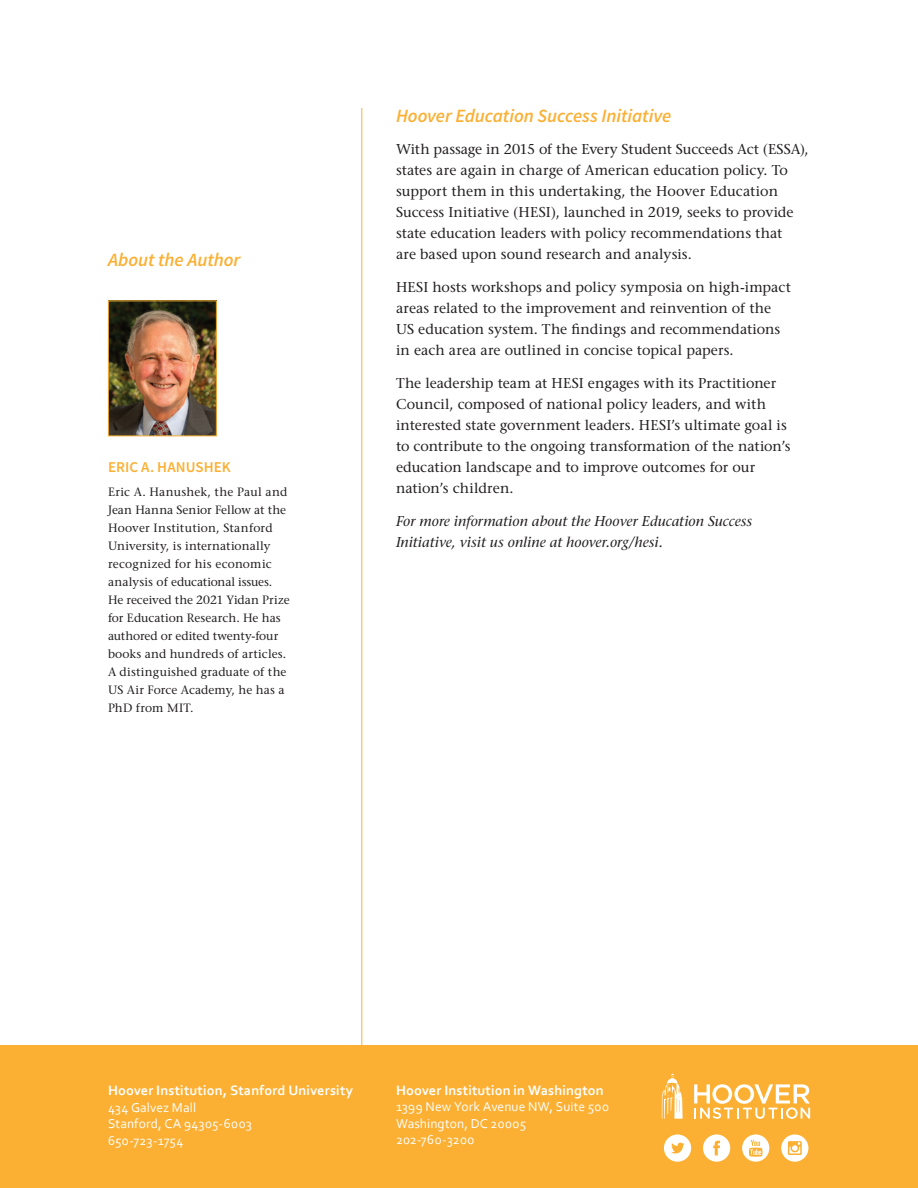
<style>
.page{position:relative;width:918px;height:1188px;background:#fff}
.page>*{position:absolute;margin:0;border:0;box-sizing:border-box;transform-origin:0 0}
.wg_h1{font:italic 600 18.75px "Source Sans Pro";letter-spacing:-.005em;color:#fbb033}
.au_h1{font:italic 600 18.75px "Source Sans Pro";color:#fbb033}
.au_h2{font:600 15px "Source Sans Pro";letter-spacing:.005em;color:#fbb033}
.wg{font:500 14.25px/21px "Stone Serif Std";color:#231f20}
.wg_wURL{font:italic 500 14.25px/21px "Stone Serif Std";letter-spacing:.005em;color:#231f20}
.t1{font:700 14.25px "Corbel";letter-spacing:.01em;color:#fff}
.t2{font:13.5px/16.5px "Corbel";letter-spacing:.01em;color:#fff}
.au{font:500 12px/18px "Stone Serif Std";letter-spacing:.005em;color:#231f20}
</style>
<div class="page">
<div style="left:0;top:1046px;width:918px;height:142px;background:#fbb033"></div>
<svg style="left:662px;top:1073px;width:21px;height:46px"></svg>
<svg style="left:694px;top:1084px;width:116px;height:35px"></svg>
<svg style="left:664px;top:1134px;width:27px;height:28px"></svg>
<svg style="left:703px;top:1134px;width:27px;height:28px"></svg>
<svg style="left:742px;top:1134px;width:27px;height:28px"></svg>
<svg style="left:781px;top:1134px;width:27px;height:28px"></svg>
<hr style="left:361px;top:108px;width:1px;height:938px;background:#fbb033">
<img style="left:110px;top:303px;width:105px;height:131px">
<div style="left:108px;top:301px;width:109px;height:135px;border:1px solid #fbb033"></div>
<p class="au_h1" style="left:108px;top:248px;width:134px">About the Author</p>
<p class="au_h2" style="left:108px;top:457px;width:124px">ERIC A. HANUSHEK</p>
<p class="au" style="left:108px;top:482px;width:183px">Eric A. Hanushek, the Paul and<br>Jean Hanna Senior Fellow at the<br>Hoover Institution, Stanford<br>University, is internationally recognized for his economic analysis of educational issues.<br>He received the 2021 Yidan Prize for Education Research. He has authored or edited twenty-four books and hundreds of articles.<br>A distinguished graduate of the<br>US Air Force Academy, he has a<br>PhD from MIT.</p>
<p class="wg_h1" style="left:396px;top:104px;width:277px">Hoover Education Success Initiative</p>
<p class="wg" style="left:396px;top:138px;width:414px">With passage in 2015 of the Every Student Succeeds Act (ESSA), states are again in charge of American education policy. To support them in this undertaking, the Hoover Education Success Initiative (HESI), launched in 2019, seeks to provide state education leaders with policy recommendations that<br>are based upon sound research and analysis.</p>
<p class="wg" style="left:396px;top:276px;width:397px">HESI hosts workshops and policy symposia on high-impact areas related to the improvement and reinvention of the US education system. The findings and recommendations in each area are outlined in concise topical papers.</p>
<p class="wg" style="left:396px;top:372px;width:396px">The leadership team at HESI engages with its Practitioner Council, composed of national policy leaders, and with interested state government leaders. HESI’s ultimate goal is to contribute to the ongoing transformation of the nation’s education landscape and to improve outcomes for our nation’s children.</p>
<p class="wg_wURL" style="left:396px;top:510px;width:358px">For more information about the Hoover Education Success<br>Initiative, visit us online at hoover.org/hesi.</p>
<p class="t1" style="left:108px;top:1082px;width:247px">Hoover Institution, Stanford University</p>
<p class="t2" style="left:108px;top:1099px;width:146px">434 Galvez Mall<br>Stanford, CA 94305-6003<br>650-723-1754</p>
<p class="t1" style="left:396px;top:1081px;width:209px">Hoover Institution in Washington</p>
<p class="t2" style="left:396px;top:1098px;width:215px">1399 New York Avenue NW, Suite 500<br>Washington, DC 20005<br>202-760-3200</p>
</div>
